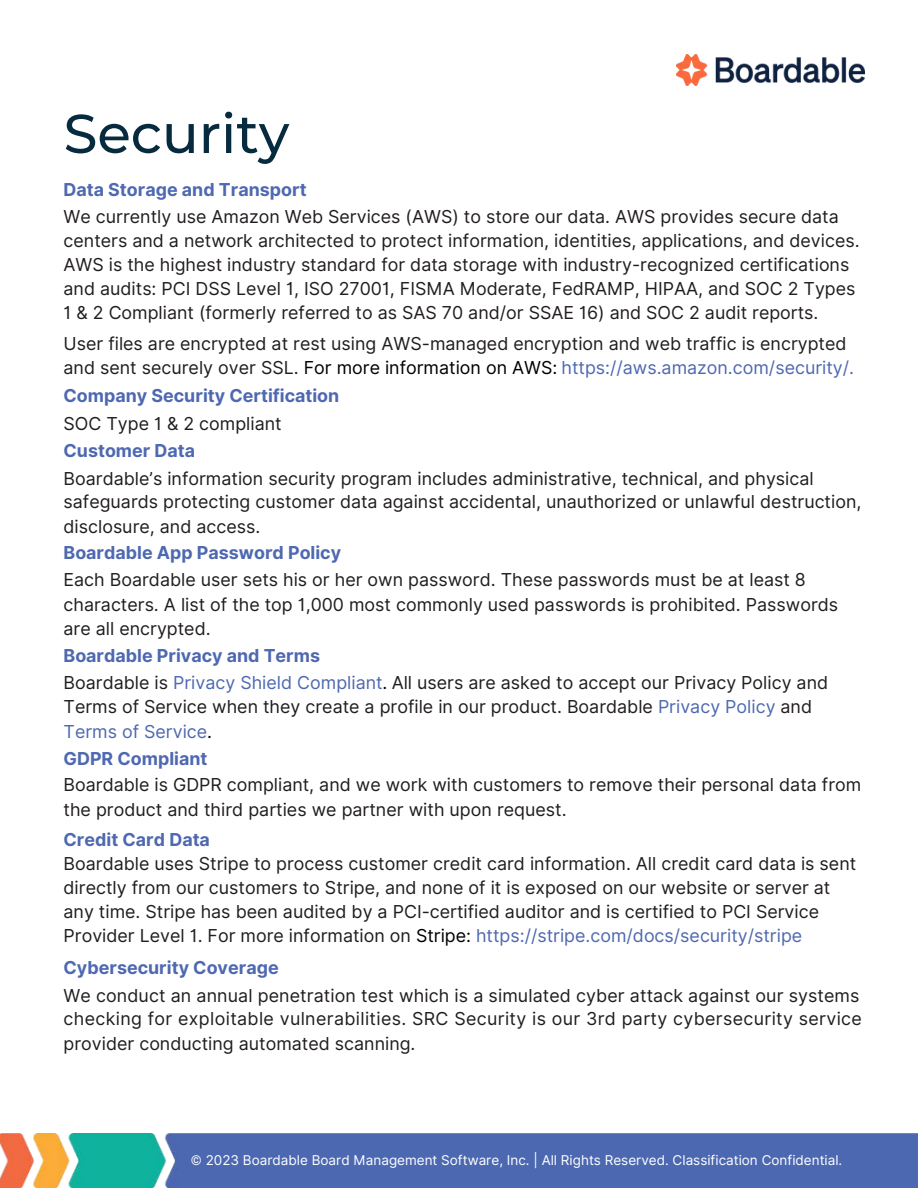
<style>
.page{position:relative;width:918px;height:1188px;background:#fff}
.page>*{position:absolute;margin:0;border:0;box-sizing:border-box;transform-origin:0 0}
.t1{font:500 54.6px "Montserrat";color:#072b3e}
.t2{font:17.85px/24px "Inter";color:#211d1e}
.t3{font:700 17.85px "Inter";color:#4e68b1}
.t4{font:13.5px "Inter";color:#fff}
.s1{color:#000}
.s2{color:#4e68b1}
.s3{font-weight:700;color:#4e68b1}
</style>
<div class="page">
<img style="left:676px;top:55px;width:188px;height:30px">
<img style="left:0;top:1133px;width:918px;height:55px">
<h1 class="t1" style="left:64px;top:96px;width:227px">Security</h1>
<p class="t3" style="left:64px;top:177px;width:245px">Data Storage and Transport</p>
<p class="t2" style="left:64px;top:205px;width:798px">We currently use Amazon Web Services (AWS) to store our data. AWS provides secure data centers and a network architected to protect information, identities, applications, and devices.<br>AWS is the highest industry standard for data storage with industry-recognized certifications and audits: PCI DSS Level 1, ISO 27001, FISMA Moderate, FedRAMP, HIPAA, and SOC 2 Types 1 &amp; 2 Compliant (formerly referred to as SAS 70 and/or SSAE 16) and SOC 2 audit reports.</p>
<p class="t2" style="left:64px;top:331px;width:792px;line-height:24.5px">User files are encrypted at rest using AWS-managed encryption and web traffic is encrypted and sent securely over SSL. <span class="s1">For more information on AWS:</span> <span class="s2">https://aws.amazon.com/security/.</span></p>
<p class="t3" style="left:64px;top:383px;width:277px">Company Security Certification</p>
<p class="t2" style="left:64px;top:412px;width:220px">SOC Type 1 &amp; 2 compliant</p>
<p class="t3" style="left:64px;top:437px;width:133px">Customer Data</p>
<p class="t2" style="left:64px;top:466px;width:799px">Boardable’s information security program includes administrative, technical, and physical safeguards protecting customer data against accidental, unauthorized or unlawful destruction, disclosure, and access.</p>
<p class="t3" style="left:64px;top:540px;width:279px">Boardable App Password Policy</p>
<p class="t2" style="left:64px;top:568px;width:776px;line-height:24.5px">Each Boardable user sets his or her own password. These passwords must be at least 8 characters. A list of the top 1,000 most commonly used passwords is prohibited. Passwords are all encrypted.</p>
<p class="t2" style="left:64px;top:642px;width:766px;line-height:26.7px"><span class="s3">Boardable Privacy and Terms<br></span>Boardable is <span class="s2">Privacy Shield Compliant</span><span class="s1">.</span> All users are asked to accept our Privacy Policy and</p>
<p class="t2" style="left:64px;top:695px;width:750px;line-height:24.5px">Terms of Service when they create a profile in our product. Boardable <span class="s2">Privacy Policy</span> and<br><span class="s2">Terms of Service</span><span class="s1">.</span></p>
<p class="t3" style="left:64px;top:745px;width:145px">GDPR Compliant</p>
<p class="t2" style="left:64px;top:773px;width:799px;line-height:24.5px">Boardable is GDPR compliant, and we work with customers to remove their personal data from the product and third parties we partner with upon request.</p>
<p class="t3" style="left:64px;top:826px;width:148px">Credit Card Data</p>
<p class="t2" style="left:64px;top:852px;width:794px">Boardable uses Stripe to process customer credit card information. All credit card data is sent directly from our customers to Stripe, and none of it is exposed on our website or server at any time. Stripe has been audited by a PCI-certified auditor and is certified to PCI Service Provider Level 1. For more information on <span class="s1">Stripe:</span> <span class="s2">https://stripe.com/docs/security/stripe</span></p>
<p class="t3" style="left:64px;top:955px;width:217px">Cybersecurity Coverage</p>
<p class="t2" style="left:64px;top:984px;width:800px">We conduct an annual penetration test which is a simulated cyber attack against our systems checking for exploitable vulnerabilities. SRC Security is our 3rd party cybersecurity service provider conducting automated scanning.</p>
<p class="t4" style="left:191px;top:1150px;width:653px">© 2023 Boardable Board Management Software, Inc. | All Rights Reserved. Classification Confidential.</p>
</div>
